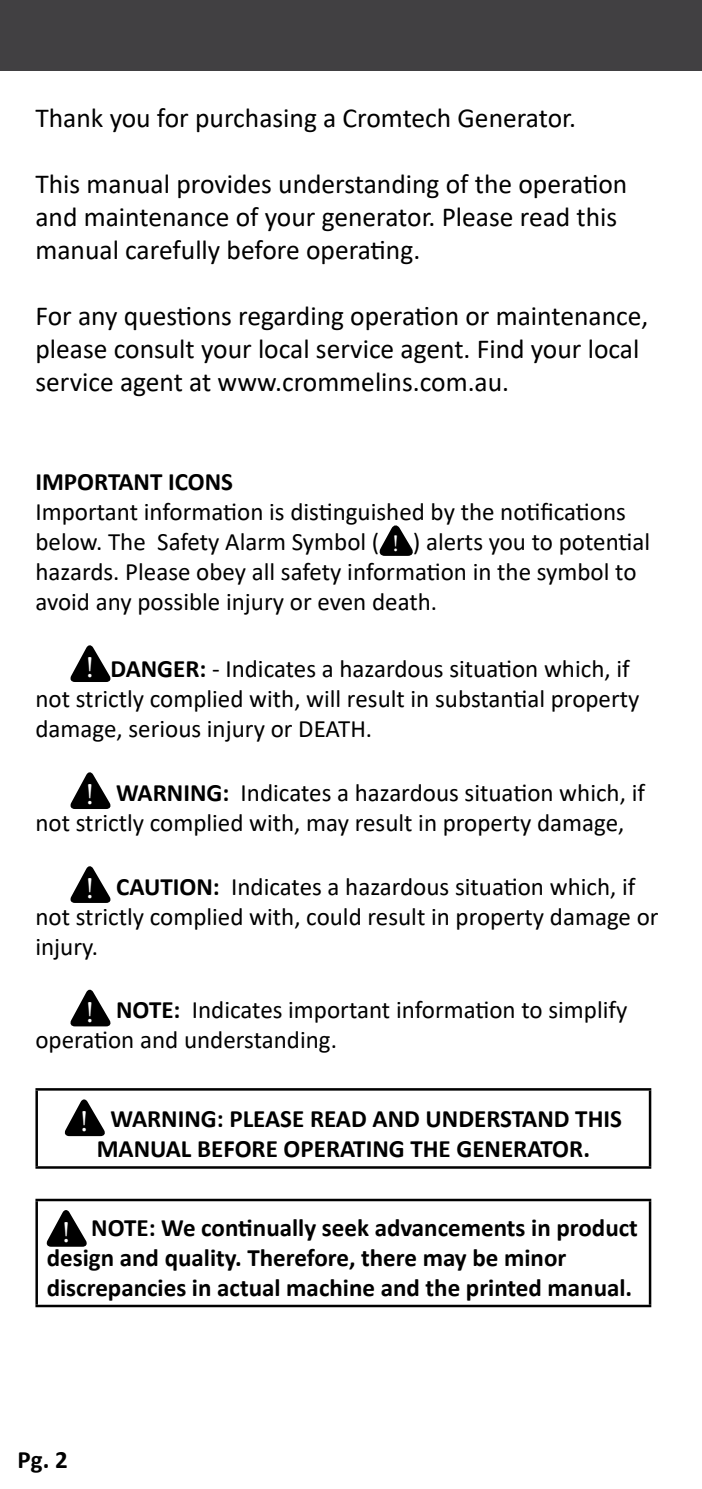
<style>
.page{position:relative;width:702px;height:1489px;background:#fff}
.page>*{position:absolute;margin:0;border:0;box-sizing:border-box;transform-origin:0 0}
.t1{font:27.5px/33px "Calibri";color:#000}
.t2{font:25px/30px "Calibri";color:#000}
.t3{font:700 25px/30px "Calibri";color:#000}
.s1{font-family:"Minion Pro";font-size:23.5px;color:#fff}
.s2{font-family:"Minion Pro";font-size:30px;color:#fff}
.s3{font-weight:700}
.s4{font-family:"Minion Pro";font-weight:400;font-size:30px;color:#fff}
</style>
<div class="page">
<div style="left:0;top:0;width:702px;height:71px;background:#414042"></div>
<svg style="left:379px;top:525px;width:34px;height:31px"></svg>
<svg style="left:70px;top:645px;width:41px;height:37px"></svg>
<svg style="left:70px;top:772px;width:41px;height:37px"></svg>
<svg style="left:70px;top:866px;width:41px;height:36px"></svg>
<svg style="left:70px;top:989px;width:41px;height:37px"></svg>
<hr style="left:35px;top:1088px;width:616px;height:2px;background:#000">
<hr style="left:35px;top:1090px;width:3px;height:76px;background:#000">
<hr style="left:648px;top:1090px;width:3px;height:76px;background:#000">
<hr style="left:35px;top:1166px;width:616px;height:2px;background:#000">
<svg style="left:64px;top:1099px;width:41px;height:37px"></svg>
<hr style="left:35px;top:1198px;width:616px;height:3px;background:#000">
<hr style="left:35px;top:1201px;width:3px;height:103px;background:#000">
<hr style="left:648px;top:1201px;width:3px;height:103px;background:#000">
<hr style="left:35px;top:1304px;width:616px;height:3px;background:#000">
<svg style="left:46px;top:1210px;width:41px;height:36px"></svg>
<p class="t1" style="left:35px;top:101px;width:542px">Thank you for purchasing a Cromtech Generator.</p>
<p class="t1" style="left:35px;top:167px;width:593px">This manual provides understanding of the operation and maintenance of your generator. Please read this manual carefully before operating.</p>
<p class="t1" style="left:35px;top:299px;width:614px">For any questions regarding operation or maintenance, please consult your local service agent. Find your local service agent at www.crommelins.com.au.</p>
<p class="t3" style="left:35px;top:466px;width:199px">IMPORTANT ICONS</p>
<p class="t2" style="left:35px;top:496px;width:616px">Important information is distinguished by the notifications below. The Safety Alarm Symbol ( <span class="s1">!</span> ) alerts you to potential hazards. Please obey all safety information in the symbol to avoid any possible injury or even death.</p>
<p class="t2" style="left:35px;top:653px;width:605px;text-indent:50px"><span class="s2">!</span> <span class="s3">DANGER:</span> - Indicates a hazardous situation which, if not strictly complied with, will result in substantial property damage, serious injury or DEATH.</p>
<p class="t2" style="left:35px;top:777px;width:611px;text-indent:50px"><span class="s2">!</span> <span class="s3">WARNING:</span> Indicates a hazardous situation which, if not strictly complied with, may result in property damage,</p>
<p class="t2" style="left:35px;top:870px;width:624px;text-indent:50px"><span class="s2">!</span> <span class="s3">CAUTION:</span> Indicates a hazardous situation which, if not strictly complied with, could result in property damage or injury.</p>
<p class="t2" style="left:35px;top:994px;width:593px;text-indent:50px"><span class="s2">!</span> <span class="s3">NOTE:</span> Indicates important information to simplify operation and understanding.</p>
<p class="t3" style="left:97px;top:1103px;width:526px;text-indent:-16px"><span class="s4">!</span> WARNING: PLEASE READ AND UNDERSTAND THIS<br>MANUAL BEFORE OPERATING THE GENERATOR.</p>
<p class="t3" style="left:47px;top:1212px;width:592px;text-indent:15px"><span class="s4">!</span> NOTE: We continually seek advancements in product design and quality. Therefore, there may be minor discrepancies in actual machine and the printed manual.</p>
<p class="t3" style="left:18px;top:1443px;width:52px">Pg. 2</p>
</div>
